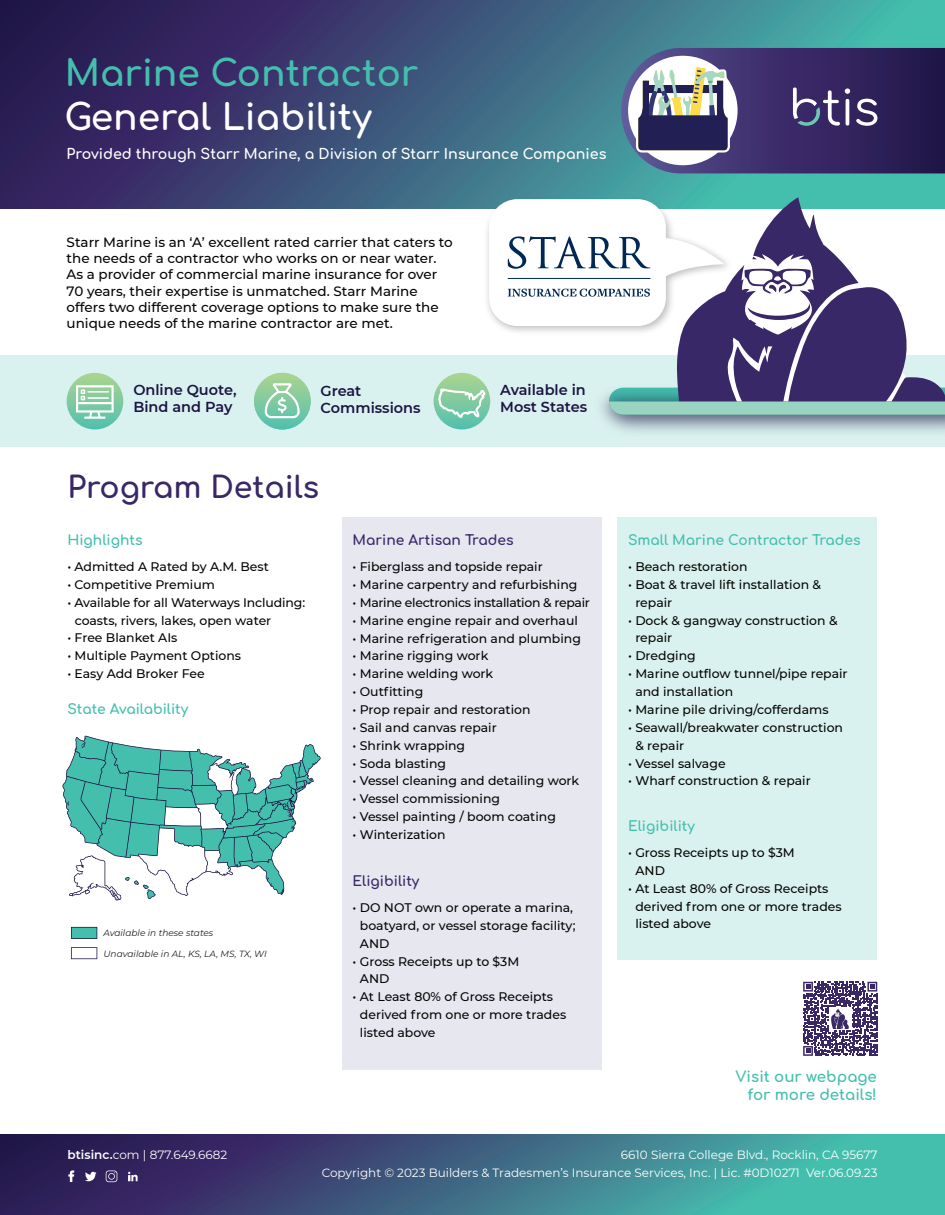
<style>
.page{position:relative;width:945px;height:1215px;background:#fff}
.page>*{position:absolute;margin:0;border:0;box-sizing:border-box;transform-origin:0 0}
.t1{font:700 36px "Comfortaa";color:#44bfae}
.t2{font:700 36px "Comfortaa";color:#fff}
.t3{font:700 30px "Comfortaa";color:#392867}
.t4{font:700 15px/18px "Comfortaa";color:#44bfae;text-align:right}
.t5{font:600 14.4px/17.4px "Montserrat";color:#1b1444}
.t6{font:700 14.25px "Comfortaa";color:#fff}
.t7{font:700 13.8px "Comfortaa";color:#44bfae}
.t8{font:700 13.8px "Comfortaa";color:#392867}
.t9{font:500 13.5px/16.2px "Montserrat";color:#040503}
.t10{font:500 12.45px/17.9px "Montserrat";color:#040503}
.t11{font:500 12.45px "Montserrat";letter-spacing:-.025em;color:#040503}
.t12{font:12px/17.7px "Montserrat";color:#fff;text-align:right}
.t13{font:italic 9px "Montserrat";color:#231f20}
.s1{font-weight:600}
</style>
<div class="page">
<div style="left:617px;top:517px;width:260px;height:443px;background:#daf2ef"></div>
<div style="left:342px;top:517px;width:260px;height:553px;background:#e7e7f0"></div>
<svg style="left:0;top:355px;width:945px;height:92px;background:#d5ecea"></svg>
<svg style="left:0;top:1134px;width:945px;height:81px;background:#3d6b84"></svg>
<svg style="left:0;top:0;width:945px;height:208px;background:#3a5076"></svg>
<svg style="left:68px;top:1170px;width:6px;height:12px"></svg>
<svg style="left:106px;top:1171px;width:11px;height:11px"></svg>
<svg style="left:128px;top:1172px;width:10px;height:9px"></svg>
<svg style="left:85px;top:1172px;width:12px;height:9px"></svg>
<svg style="left:621px;top:48px;width:324px;height:125px;background:#4f4975"></svg>
<svg style="left:62px;top:736px;width:259px;height:165px"></svg>
<svg style="left:71px;top:927px;width:26px;height:12px"></svg>
<img style="left:436px;top:150px;width:346px;height:59px">
<div style="left:67px;top:373px;width:56px;height:56px;background:linear-gradient(to bottom,#aed590,#54c0ae);border-radius:28px"></div>
<svg style="left:76px;top:385px;width:38px;height:34px"></svg>
<svg style="left:434px;top:373px;width:56px;height:56px"></svg>
<svg style="left:437px;top:197px;width:508px;height:221px"></svg>
<div style="left:254px;top:373px;width:57px;height:56px;background:linear-gradient(to bottom,#afd591,#54c0ae);border-radius:28px"></div>
<svg style="left:265px;top:383px;width:35px;height:35px"></svg>
<svg style="left:803px;top:982px;width:74px;height:74px"></svg>
<svg style="left:71px;top:947px;width:26px;height:12px"></svg>
<h1 class="t1" style="left:65px;top:41px;width:355px">Marine Contractor</h1>
<h1 class="t2" style="left:64px;top:85px;width:309px">General Liability</h1>
<p class="t6" style="left:67px;top:141px;width:541px">Provided through Starr Marine, a Division of Starr Insurance Companies</p>
<p class="t9" style="left:67px;top:234px;width:388px">Starr Marine is an ‘A’ excellent rated carrier that caters to the needs of a contractor who works on or near water.<br>As a provider of commercial marine insurance for over 70 years, their expertise is unmatched. Starr Marine offers two different coverage options to make sure the unique needs of the marine contractor are met.</p>
<p class="t5" style="left:133px;top:380px;width:105px">Online Quote,<br>Bind and Pay</p>
<p class="t5" style="left:500px;top:380px;width:89px">Available in<br>Most States</p>
<p class="t5" style="left:321px;top:381px;width:101px">Great<br>Commissions</p>
<h2 class="t3" style="left:67px;top:460px;width:253px">Program Details</h2>
<p class="t7" style="left:628px;top:527px;width:234px">Small Marine Contractor Trades</p>
<p class="t10" style="left:628px;top:557px;width:121px">• Beach restoration</p>
<p class="t10" style="left:628px;top:575px;width:194px">• Boat &amp; travel lift installation &amp;</p>
<p class="t10" style="left:628px;top:611px;width:211px">• Dock &amp; gangway construction &amp;</p>
<p class="t10" style="left:628px;top:647px;width:69px">• Dredging</p>
<p class="t10" style="left:628px;top:664px;width:221px">• Marine outflow tunnel/pipe repair</p>
<p class="t7" style="left:67px;top:527px;width:77px">Highlights</p>
<p class="t10" style="left:67px;top:557px;width:203px">• Admitted A Rated by A.M. Best</p>
<p class="t10" style="left:67px;top:575px;width:149px">• Competitive Premium</p>
<p class="t8" style="left:353px;top:527px;width:162px">Marine Artisan Trades</p>
<p class="t10" style="left:353px;top:557px;width:192px">• Fiberglass and topside repair</p>
<p class="t11" style="left:353px;top:594px;width:239px">• Marine electronics installation &amp; repair</p>
<p class="t10" style="left:353px;top:611px;width:227px">• Marine engine repair and overhaul</p>
<p class="t10" style="left:353px;top:647px;width:137px">• Marine rigging work</p>
<p class="t10" style="left:353px;top:664px;width:142px">• Marine welding work</p>
<p class="t10" style="left:353px;top:700px;width:179px">• Prop repair and restoration</p>
<p class="t10" style="left:353px;top:575px;width:226px">• Marine carpentry and refurbishing</p>
<p class="t10" style="left:635px;top:593px;width:39px">repair</p>
<p class="t10" style="left:635px;top:629px;width:39px">repair</p>
<p class="t10" style="left:67px;top:593px;width:239px">• Available for all Waterways Including:</p>
<p class="t10" style="left:67px;top:629px;width:112px">• Free Blanket AIs</p>
<p class="t10" style="left:75px;top:611px;width:198px">coasts, rivers, lakes, open water</p>
<p class="t10" style="left:353px;top:629px;width:230px">• Marine refrigeration and plumbing</p>
<p class="t10" style="left:67px;top:647px;width:175px">• Multiple Payment Options</p>
<p class="t10" style="left:67px;top:664px;width:139px">• Easy Add Broker Fee</p>
<p class="t10" style="left:353px;top:682px;width:72px">• Outfitting</p>
<p class="t10" style="left:353px;top:718px;width:146px">• Sail and canvas repair</p>
<p class="t10" style="left:353px;top:736px;width:114px">• Shrink wrapping</p>
<p class="t10" style="left:353px;top:772px;width:228px">• Vessel cleaning and detailing work</p>
<p class="t10" style="left:353px;top:790px;width:149px">• Vessel commissioning</p>
<p class="t10" style="left:353px;top:825px;width:95px">• Winterization</p>
<p class="t10" style="left:635px;top:682px;width:99px">and installation</p>
<p class="t10" style="left:628px;top:718px;width:217px">• Seawall/breakwater construction</p>
<p class="t10" style="left:628px;top:754px;width:99px">• Vessel salvage</p>
<p class="t7" style="left:67px;top:697px;width:122px">State Availability</p>
<p class="t10" style="left:628px;top:700px;width:202px">• Marine pile driving/cofferdams</p>
<p class="t10" style="left:635px;top:736px;width:50px">&amp; repair</p>
<p class="t10" style="left:628px;top:772px;width:184px">• Wharf construction &amp; repair</p>
<p class="t7" style="left:628px;top:813px;width:68px">Eligibility</p>
<p class="t10" style="left:635px;top:843px;width:161px;text-indent:-7px">• Gross Receipts up to $3M<br>AND</p>
<p class="t10" style="left:635px;top:879px;width:208px;text-indent:-7px">• At Least 80% of Gross Receipts derived from one or more trades listed above</p>
<p class="t10" style="left:353px;top:754px;width:95px">• Soda blasting</p>
<p class="t10" style="left:353px;top:807px;width:205px">• Vessel painting / boom coating</p>
<p class="t8" style="left:353px;top:868px;width:68px">Eligibility</p>
<p class="t10" style="left:360px;top:898px;width:217px;text-indent:-7px">• DO NOT own or operate a marina, boatyard, or vessel storage facility;<br>AND</p>
<p class="t10" style="left:360px;top:952px;width:161px;text-indent:-7px">• Gross Receipts up to $3M<br>AND</p>
<p class="t10" style="left:360px;top:987px;width:208px;text-indent:-7px">• At Least 80% of Gross Receipts derived from one or more trades listed above</p>
<p class="t13" style="left:104px;top:927px;width:111px">Available in these states</p>
<p class="t13" style="left:104px;top:947px;width:165px">Unavailable in AL, KS, LA, MS, TX, WI</p>
<p class="t4" style="left:736px;top:1066px;width:143px">Visit our webpage for more details!</p>
<p class="t12" style="left:68px;top:1146px;width:161px"><span class="s1">btisinc.</span>com | 877.649.6682</p>
<p class="t12" style="left:322px;top:1146px;width:557px">6610 Sierra College Blvd., Rocklin, CA 95677<br>Copyright © 2023 Builders &amp; Tradesmen’s Insurance Services, Inc. | Lic. #0D10271 Ver.06.09.23</p>
</div>
